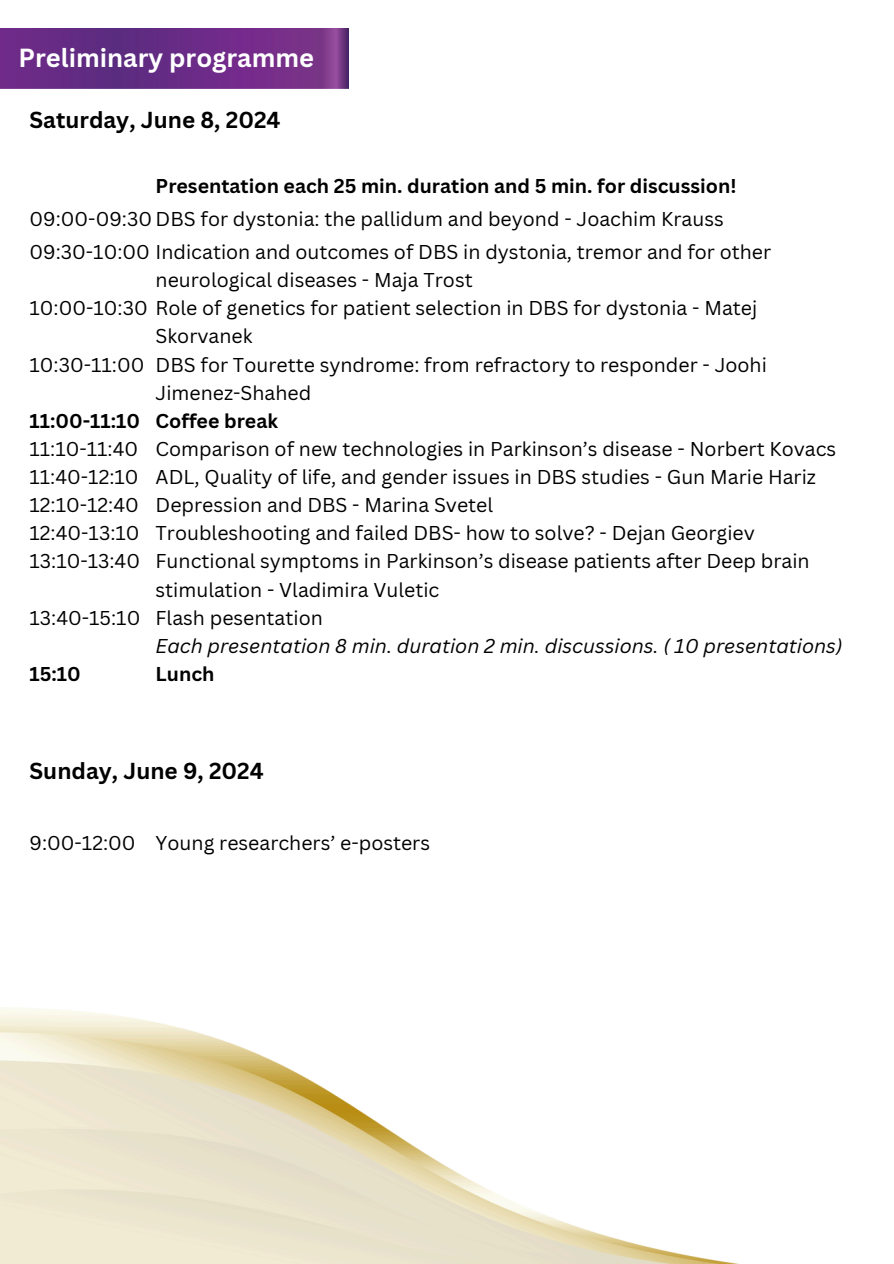
<style>
.page{position:relative;width:894px;height:1264px;background:#fff}
.page>*{position:absolute;margin:0;border:0;box-sizing:border-box;transform-origin:0 0}
.t1{font:700 25.5px "Canva Sans";color:#fff}
.t2{font:700 22.5px "Canva Sans";color:#000}
.t3{font:19.5px "Canva Sans";color:#000}
.t4{font:700 19.5px "Canva Sans";color:#000}
.t5{font:italic 19.5px "Canva Sans";color:#000}
</style>
<div class="page">
<img style="left:0;top:1007px;width:734px;height:256px">
<img style="left:0;top:28px;width:348px;height:61px">
<p class="t1" style="left:19px;top:40px;width:297px">Preliminary programme</p>
<p class="t2" style="left:29px;top:104px;width:252px">Saturday, June 8, 2024</p>
<p class="t4" style="left:155px;top:172px;width:582px">Presentation each 25 min. duration and 5 min. for discussion!</p>
<p class="t3" style="left:29px;top:205px;width:695px">09:00-09:30 DBS for dystonia: the pallidum and beyond - Joachim Krauss</p>
<h1 class="t3" style="left:29px;top:238px;width:743px">09:30-10:00 Indication and outcomes of DBS in dystonia, tremor and for other</h1>
<h3 class="t3" style="left:29px;top:294px;width:729px">10:00-10:30 Role of genetics for patient selection in DBS for dystonia - Matej</h3>
<p class="t3" style="left:29px;top:351px;width:116px">10:30-11:00</p>
<h3 class="t3" style="left:155px;top:266px;width:318px">neurological diseases - Maja Trost</h3>
<p class="t3" style="left:155px;top:322px;width:98px">Skorvanek</p>
<p class="t3" style="left:155px;top:351px;width:612px">DBS for Tourette syndrome: from refractory to responder - Joohi</p>
<p class="t3" style="left:155px;top:379px;width:157px">Jimenez-Shahed</p>
<p class="t4" style="left:155px;top:407px;width:124px">Coffee break</p>
<p class="t3" style="left:155px;top:435px;width:682px">Comparison of new technologies in Parkinson’s disease - Norbert Kovacs</p>
<p class="t3" style="left:155px;top:463px;width:661px">ADL, Quality of life, and gender issues in DBS studies - Gun Marie Hariz</p>
<p class="t3" style="left:155px;top:491px;width:339px">Depression and DBS - Marina Svetel</p>
<p class="t3" style="left:155px;top:519px;width:600px">Troubleshooting and failed DBS- how to solve? - Dejan Georgiev</p>
<p class="t3" style="left:155px;top:547px;width:655px">Functional symptoms in Parkinson’s disease patients after Deep brain</p>
<p class="t3" style="left:155px;top:576px;width:285px">stimulation - Vladimira Vuletic</p>
<p class="t3" style="left:155px;top:604px;width:169px">Flash pesentation</p>
<p class="t5" style="left:155px;top:632px;width:688px">Each presentation 8 min. duration 2 min. discussions. ( 10 presentations)</p>
<p class="t4" style="left:155px;top:660px;width:60px">Lunch</p>
<p class="t4" style="left:29px;top:407px;width:112px">11:00-11:10</p>
<p class="t3" style="left:29px;top:435px;width:110px">11:10-11:40</p>
<p class="t3" style="left:29px;top:463px;width:111px">11:40-12:10</p>
<p class="t3" style="left:29px;top:491px;width:111px">12:10-12:40</p>
<p class="t3" style="left:29px;top:519px;width:111px">12:40-13:10</p>
<p class="t3" style="left:29px;top:547px;width:112px">13:10-13:40</p>
<p class="t3" style="left:29px;top:604px;width:112px">13:40-15:10</p>
<p class="t4" style="left:29px;top:660px;width:53px">15:10</p>
<p class="t2" style="left:29px;top:755px;width:236px">Sunday, June 9, 2024</p>
<p class="t3" style="left:29px;top:829px;width:107px">9:00-12:00</p>
<p class="t3" style="left:155px;top:829px;width:276px">Young researchers’ e-posters</p>
</div>
